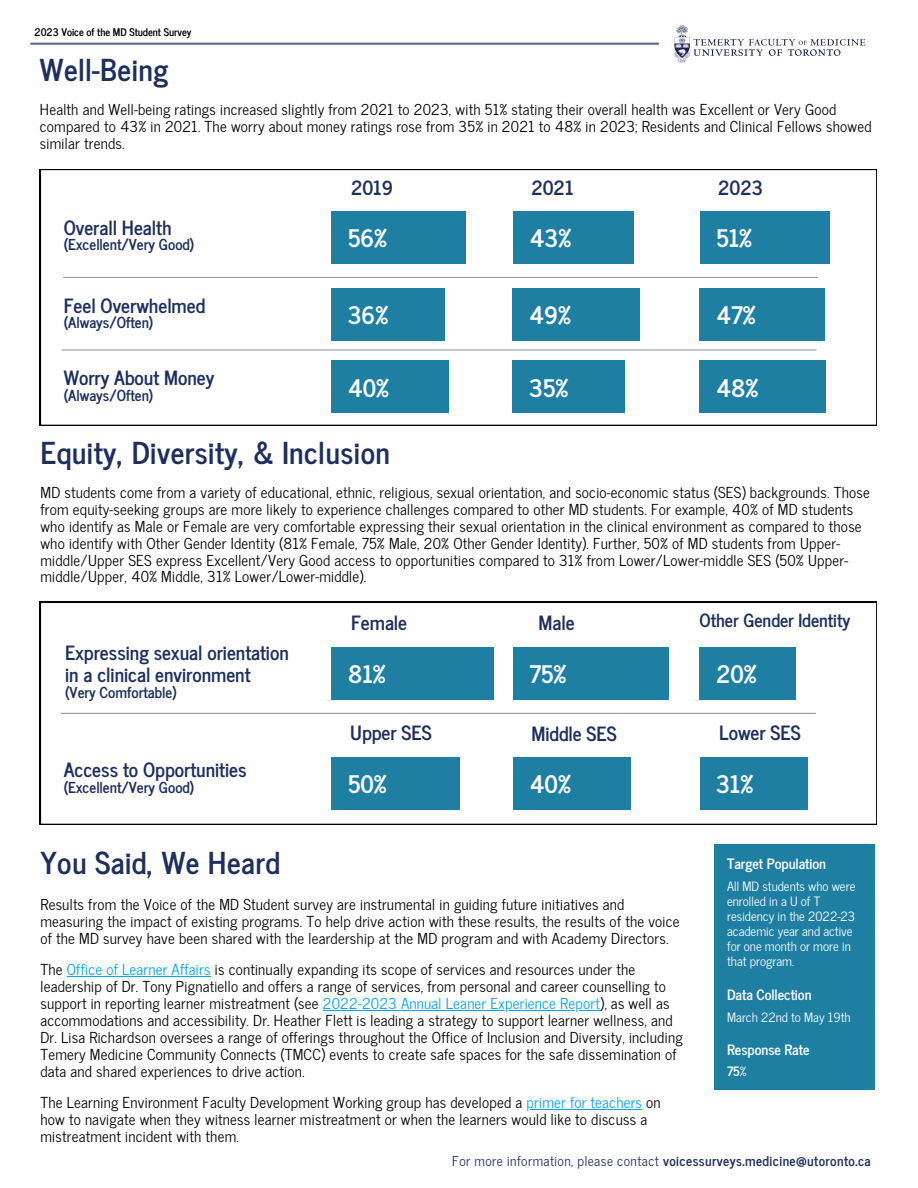
<style>
.page{position:relative;width:918px;height:1188px;background:#fff}
.page>*{position:absolute;margin:0;border:0;box-sizing:border-box;transform-origin:0 0}
.t1{font:700 30px "News Cycle";letter-spacing:.015em;color:#1e2f5d}
.t2{font:700 24px "News Cycle";color:#fff}
.t3{font:700 19.5px/21.3px "News Cycle";color:#1e2f5d}
.t4{font:700 18px "News Cycle";color:#1e2f5d}
.t5{font:15px/17px "News Cycle";letter-spacing:.015em;color:#000}
.t6{font:700 15px "News Cycle";color:#1e2f5d}
.t7{font:700 14.25px "News Cycle";color:#fff}
.t8{font:700 13.5px "News Cycle";letter-spacing:.03em;color:#1e2f5d}
.t9{font:12.75px/15.1px "News Cycle";color:#fff}
.t10{font:700 12.75px "News Cycle";color:#fff}
.t11{font:700 10.5px "News Cycle";color:#000}
.s1{color:#00a1ff}
.s2{font-weight:400}
</style>
<div class="page">
<hr style="left:30px;top:43px;width:629px;height:2px;background:#63708e">
<svg style="left:674px;top:25px;width:191px;height:37px"></svg>
<div style="left:714px;top:844px;width:161px;height:246px;background:#1e7fa3"></div>
<hr style="left:67px;top:976px;width:144px;height:1px;background:#00a1ff">
<hr style="left:323px;top:1010px;width:277px;height:1px;background:#00a1ff">
<hr style="left:527px;top:1109px;width:115px;height:1px;background:#00a1ff">
<svg style="left:40px;top:602px;width:837px;height:223px"></svg>
<hr style="left:61px;top:713px;width:755px;height:1px;background:#929baf">
<div style="left:513px;top:757px;width:118px;height:52px;background:#1e7fa3"></div>
<div style="left:700px;top:757px;width:108px;height:52px;background:#1e7fa3"></div>
<div style="left:332px;top:757px;width:128px;height:52px;background:#1e7fa3"></div>
<div style="left:700px;top:647px;width:96px;height:52px;background:#1e7fa3"></div>
<div style="left:513px;top:647px;width:156px;height:52px;background:#1e7fa3"></div>
<div style="left:332px;top:647px;width:162px;height:52px;background:#1e7fa3"></div>
<svg style="left:40px;top:169px;width:837px;height:257px"></svg>
<hr style="left:62px;top:349px;width:755px;height:2px;background:#929baf">
<hr style="left:63px;top:277px;width:755px;height:1px;background:#929baf">
<div style="left:700px;top:211px;width:129px;height:52px;background:#1e7fa3"></div>
<div style="left:513px;top:211px;width:121px;height:52px;background:#1e7fa3"></div>
<div style="left:332px;top:211px;width:134px;height:52px;background:#1e7fa3"></div>
<div style="left:700px;top:361px;width:126px;height:52px;background:#1e7fa3"></div>
<div style="left:513px;top:361px;width:112px;height:52px;background:#1e7fa3"></div>
<div style="left:331px;top:361px;width:118px;height:52px;background:#1e7fa3"></div>
<div style="left:700px;top:288px;width:125px;height:52px;background:#1e7fa3"></div>
<div style="left:513px;top:288px;width:127px;height:52px;background:#1e7fa3"></div>
<div style="left:331px;top:288px;width:114px;height:52px;background:#1e7fa3"></div>
<h2 class="t11" style="left:35px;top:23px;width:158px">2023 Voice of the MD Student Survey</h2>
<h5 class="t1" style="left:40px;top:44px;width:130px">Well-Being</h5>
<p class="t5" style="left:40px;top:100px;width:833px">Health and Well-being ratings increased slightly from 2021 to 2023, with 51% stating their overall health was Excellent or Very Good compared to 43% in 2021. The worry about money ratings rose from 35% in 2021 to 48% in 2023; Residents and Clinical Fellows showed similar trends.</p>
<h2 class="t3" style="left:64px;top:215px;width:109px">Overall Health</h2>
<h2 class="t6" style="left:64px;top:232px;width:132px">(Excellent/Very Good)</h2>
<h6 class="t3" style="left:64px;top:293px;width:143px">Feel Overwhelmed</h6>
<h6 class="t6" style="left:64px;top:309px;width:91px">(Always/Often)</h6>
<h6 class="t3" style="left:64px;top:366px;width:152px">Worry About Money</h6>
<h6 class="t6" style="left:64px;top:382px;width:91px">(Always/Often)</h6>
<h2 class="t3" style="left:351px;top:175px;width:44px">2019</h2>
<h1 class="t3" style="left:531px;top:175px;width:44px">2021</h1>
<h5 class="t3" style="left:718px;top:175px;width:46px">2023</h5>
<h2 class="t2" style="left:348px;top:217px;width:40px">56%</h2>
<h3 class="t2" style="left:529px;top:217px;width:43px">43%</h3>
<h3 class="t2" style="left:716px;top:217px;width:37px">51%</h3>
<h4 class="t2" style="left:348px;top:294px;width:42px">36%</h4>
<h6 class="t2" style="left:529px;top:294px;width:43px">49%</h6>
<h4 class="t2" style="left:716px;top:294px;width:41px">47%</h4>
<h4 class="t2" style="left:348px;top:367px;width:43px">40%</h4>
<h5 class="t2" style="left:529px;top:367px;width:40px">35%</h5>
<h5 class="t2" style="left:716px;top:367px;width:43px">48%</h5>
<h3 class="t1" style="left:40px;top:427px;width:351px">Equity, Diversity, &amp; Inclusion</h3>
<h2 class="t5" style="left:40px;top:483px;width:831px">MD students come from a variety of educational, ethnic, religious, sexual orientation, and socio-economic status (SES) backgrounds. Those from equity-seeking groups are more likely to experience challenges compared to other MD students. For example, 40% of MD students who identify as Male or Female are very comfortable expressing their sexual orientation in the clinical environment as compared to those who identify with Other Gender Identity (81% Female, 75% Male, 20% Other Gender Identity). Further, 50% of MD students from Upper&shy;middle/Upper SES express Excellent/Very Good access to opportunities compared to 31% from Lower/Lower-middle SES (50% Upper&shy;middle/Upper, 40% Middle, 31% Lower/Lower-middle).</h2>
<h2 class="t3" style="left:65px;top:641px;width:225px">Expressing sexual orientation in a clinical environment</h2>
<h2 class="t6" style="left:65px;top:679px;width:113px">(Very Comfortable)</h2>
<h5 class="t3" style="left:64px;top:758px;width:184px">Access to Opportunities</h5>
<h5 class="t6" style="left:64px;top:774px;width:132px">(Excellent/Very Good)</h5>
<h2 class="t3" style="left:351px;top:611px;width:58px">Female</h2>
<h2 class="t3" style="left:538px;top:611px;width:38px">Male</h2>
<h1 class="t4" style="left:700px;top:604px;width:152px">Other Gender Identity</h1>
<h3 class="t2" style="left:348px;top:653px;width:39px">81%</h3>
<h3 class="t2" style="left:530px;top:653px;width:38px">75%</h3>
<h2 class="t2" style="left:716px;top:653px;width:42px">20%</h2>
<h3 class="t3" style="left:350px;top:721px;width:83px">Upper SES</h3>
<h3 class="t3" style="left:531px;top:721px;width:87px">Middle SES</h3>
<h3 class="t3" style="left:719px;top:721px;width:83px">Lower SES</h3>
<h3 class="t2" style="left:348px;top:763px;width:40px">50%</h3>
<h2 class="t2" style="left:530px;top:763px;width:43px">40%</h2>
<h2 class="t2" style="left:716px;top:763px;width:39px">31%</h2>
<h4 class="t1" style="left:40px;top:836px;width:241px">You Said, We Heard</h4>
<h2 class="t5" style="left:40px;top:895px;width:641px">Results from the Voice of the MD Student survey are instrumental in guiding future initiatives and measuring the impact of existing programs. To help drive action with these results, the results of the voice of the MD survey have been shared with the leardership at the MD program and with Academy Directors.</h2>
<h2 class="t5" style="left:40px;top:960px;width:631px">The <span class="s1">Office of Learner Affairs</span> is continually expanding its scope of services and resources under the leadership of Dr. Tony Pignatiello and offers a range of services, from personal and career counselling to support in reporting learner mistreatment (see <span class="s1">2022-2023 Annual Leaner Experience Report</span>), as well as</h2>
<h2 class="t5" style="left:40px;top:1011px;width:644px">accommodations and accessibility. Dr. Heather Flett is leading a strategy to support learner wellness, and Dr. Lisa Richardson oversees a range of offerings throughout the Office of Inclusion and Diversity, including Temery Medicine Community Connects (TMCC) events to create safe spaces for the safe dissemination of data and shared experiences to drive action.</h2>
<h2 class="t5" style="left:40px;top:1093px;width:622px">The Learning Environment Faculty Development Working group has developed a <span class="s1">primer for teachers</span> on</h2>
<h3 class="t5" style="left:40px;top:1110px;width:608px">how to navigate when they witness learner mistreatment or when the learners would like to discuss a mistreatment incident with them.</h3>
<p class="t7" style="left:727px;top:851px;width:101px">Target Population</p>
<p class="t9" style="left:727px;top:878px;width:130px">All MD students who were enrolled in a U of T residency in the 2022-23 academic year and active for one month or more in that program.</p>
<h1 class="t7" style="left:727px;top:982px;width:86px">Data Collection</h1>
<h5 class="t9" style="left:727px;top:1009px;width:125px">March 22nd to May 19th</h5>
<h3 class="t7" style="left:727px;top:1037px;width:84px">Response Rate</h3>
<h3 class="t10" style="left:727px;top:1060px;width:21px">75<span class="s2">%</span></h3>
<h3 class="t8" style="left:452px;top:1149px;width:420px"><span class="s2">For more information, please contact</span> voicessurveys.medicine@utoronto.ca</h3>
</div>
